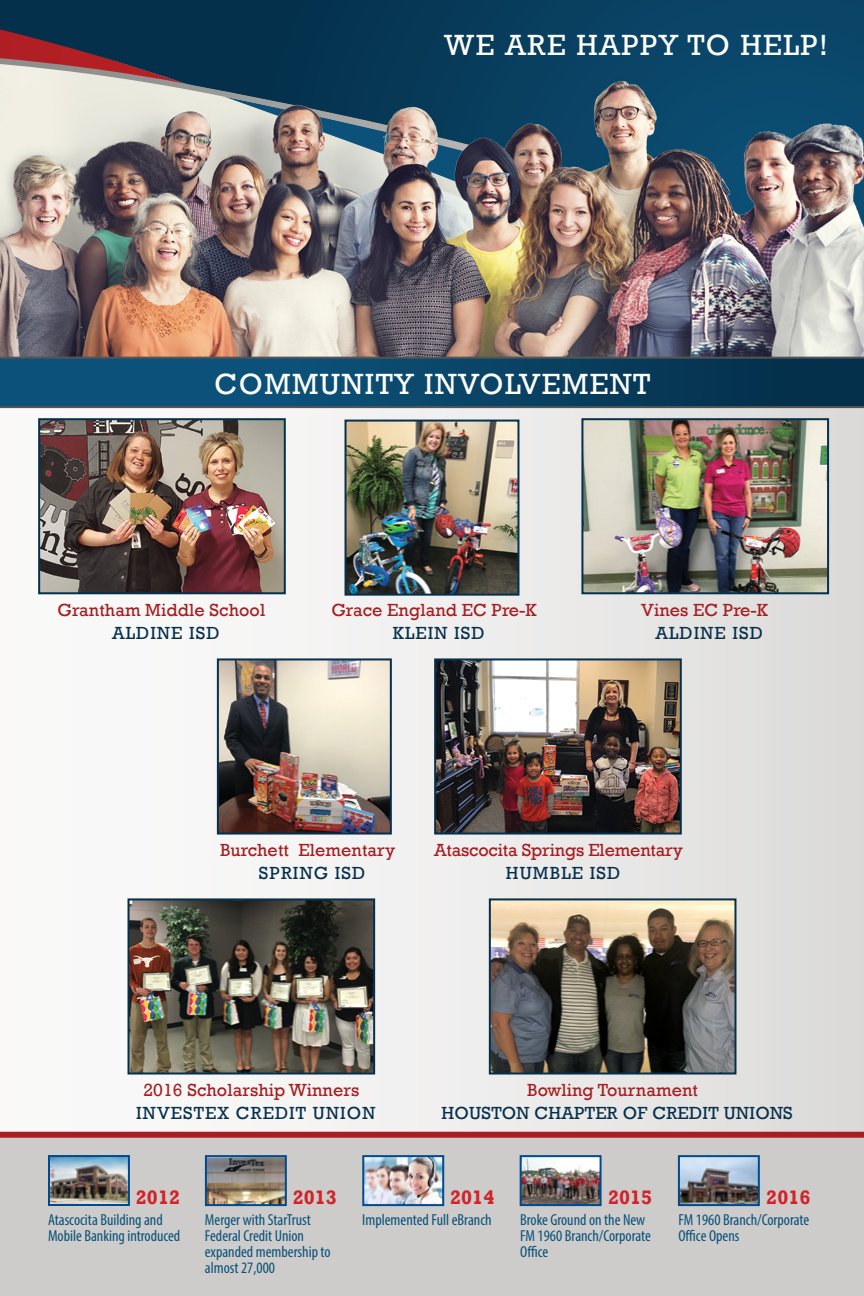
<style>
.page{position:relative;width:864px;height:1296px;background:#fff}
.page>*{position:absolute;margin:0;border:0;box-sizing:border-box;transform-origin:0 0}
.t1{font:30px "Rockwell";letter-spacing:.05em;color:#fff}
.t2{font:700 20px "Rockwell";color:#d2232a}
.t3{font:18px "Rockwell";letter-spacing:.005em;color:#a61e22}
.t4{font:18px "Rockwell";letter-spacing:.06em;color:#04304c}
.t5{font:18px "Rockwell";letter-spacing:.015em;color:#04304c}
.t6{font:condensed 16px/16px "Myriad Pro";color:#0a517a}
</style>
<div class="page">
<div style="left:0;top:51px;width:864px;height:1081px;background:linear-gradient(to right,#fefefd,#dedddc)"></div>
<img style="left:41px;top:421px;width:242px;height:170px">
<div style="left:38px;top:418px;width:248px;height:176px;border:2px solid #04304c"></div>
<img style="left:220px;top:661px;width:169px;height:171px">
<div style="left:217px;top:658px;width:175px;height:177px;border:2px solid #04304c"></div>
<img style="left:348px;top:423px;width:168px;height:170px">
<div style="left:345px;top:420px;width:174px;height:176px;border:2px solid #04304c"></div>
<img style="left:437px;top:661px;width:242px;height:171px">
<div style="left:434px;top:658px;width:248px;height:177px;border:2px solid #04304c"></div>
<img style="left:584px;top:421px;width:242px;height:170px">
<div style="left:581px;top:418px;width:248px;height:176px;border:2px solid #04304c"></div>
<svg style="left:0;top:0;width:864px;height:58px;background:#0c3856"></svg>
<svg style="left:0;top:58px;width:864px;height:20px;background:#244862"></svg>
<div style="left:0;top:1135px;width:864px;height:161px;background:#cdcccb"></div>
<div style="left:0;top:1132px;width:864px;height:6px;background:#a61e22"></div>
<img style="left:365px;top:1158px;width:76px;height:45px">
<div style="left:362px;top:1155px;width:82px;height:51px;border:2px solid #004b8d"></div>
<img style="left:523px;top:1158px;width:76px;height:45px">
<div style="left:520px;top:1155px;width:82px;height:51px;border:2px solid #004b8d"></div>
<img style="left:681px;top:1158px;width:76px;height:45px">
<div style="left:678px;top:1155px;width:82px;height:51px;border:2px solid #004b8d"></div>
<img style="left:51px;top:1158px;width:76px;height:45px">
<div style="left:48px;top:1155px;width:82px;height:51px;border:2px solid #004b8d"></div>
<img style="left:208px;top:1158px;width:76px;height:45px">
<div style="left:205px;top:1155px;width:82px;height:51px;border:2px solid #004b8d"></div>
<img style="left:0;top:78px;width:864px;height:279px">
<div style="left:0;top:358px;width:864px;height:48px;background:linear-gradient(to right,#0d5985,#05304b)"></div>
<hr style="left:0;top:357px;width:864px;height:2px;background:#555">
<hr style="left:0;top:406px;width:864px;height:2px;background:#555">
<img style="left:131px;top:901px;width:241px;height:171px">
<div style="left:128px;top:898px;width:247px;height:177px;border:2px solid #04304c"></div>
<img style="left:492px;top:901px;width:241px;height:171px">
<div style="left:489px;top:898px;width:247px;height:177px;border:2px solid #04304c"></div>
<h1 class="t1" style="left:444px;top:28px;width:385px">WE ARE HAPPY TO HELP!</h1>
<h1 class="t1" style="left:215px;top:367px;width:437px">COMMUNITY INVOLVEMENT</h1>
<p class="t3" style="left:58px;top:599px;width:209px">Grantham Middle School</p>
<p class="t4" style="left:112px;top:622px;width:109px">ALDINE ISD</p>
<p class="t3" style="left:331px;top:599px;width:207px">Grace England EC Pre-K</p>
<p class="t4" style="left:393px;top:622px;width:93px">KLEIN ISD</p>
<p class="t3" style="left:641px;top:599px;width:129px">Vines EC Pre-K</p>
<p class="t4" style="left:656px;top:622px;width:109px">ALDINE ISD</p>
<p class="t3" style="left:220px;top:840px;width:177px">Burchett Elementary</p>
<p class="t4" style="left:259px;top:863px;width:108px">SPRING ISD</p>
<p class="t3" style="left:434px;top:840px;width:250px">Atascocita Springs Elementary</p>
<p class="t4" style="left:506px;top:863px;width:116px">HUMBLE ISD</p>
<p class="t3" style="left:143px;top:1080px;width:217px">2016 Scholarship Winners</p>
<p class="t4" style="left:136px;top:1103px;width:241px">INVESTEX CREDIT UNION</p>
<p class="t3" style="left:527px;top:1080px;width:172px">Bowling Tournament</p>
<p class="t5" style="left:441px;top:1103px;width:353px">HOUSTON CHAPTER OF CREDIT UNIONS</p>
<p class="t2" style="left:136px;top:1185px;width:46px">2012</p>
<p class="t2" style="left:293px;top:1185px;width:46px">2013</p>
<p class="t2" style="left:450px;top:1185px;width:46px">2014</p>
<p class="t2" style="left:608px;top:1185px;width:46px">2015</p>
<p class="t2" style="left:766px;top:1185px;width:46px">2016</p>
<p class="t6" style="left:48px;top:1211px;width:134px">Atascocita Building and<br>Mobile Banking introduced</p>
<p class="t6" style="left:362px;top:1211px;width:131px">Implemented Full eBranch</p>
<p class="t6" style="left:520px;top:1211px;width:132px">Broke Ground on the New<br>FM 1960 Branch/Corporate<br>Office</p>
<p class="t6" style="left:678px;top:1211px;width:132px">FM 1960 Branch/Corporate<br>Office Opens</p>
<p class="t6" style="left:205px;top:1211px;width:127px">Merger with StarTrust<br>Federal Credit Union expanded membership to almost 27,000</p>
</div>
